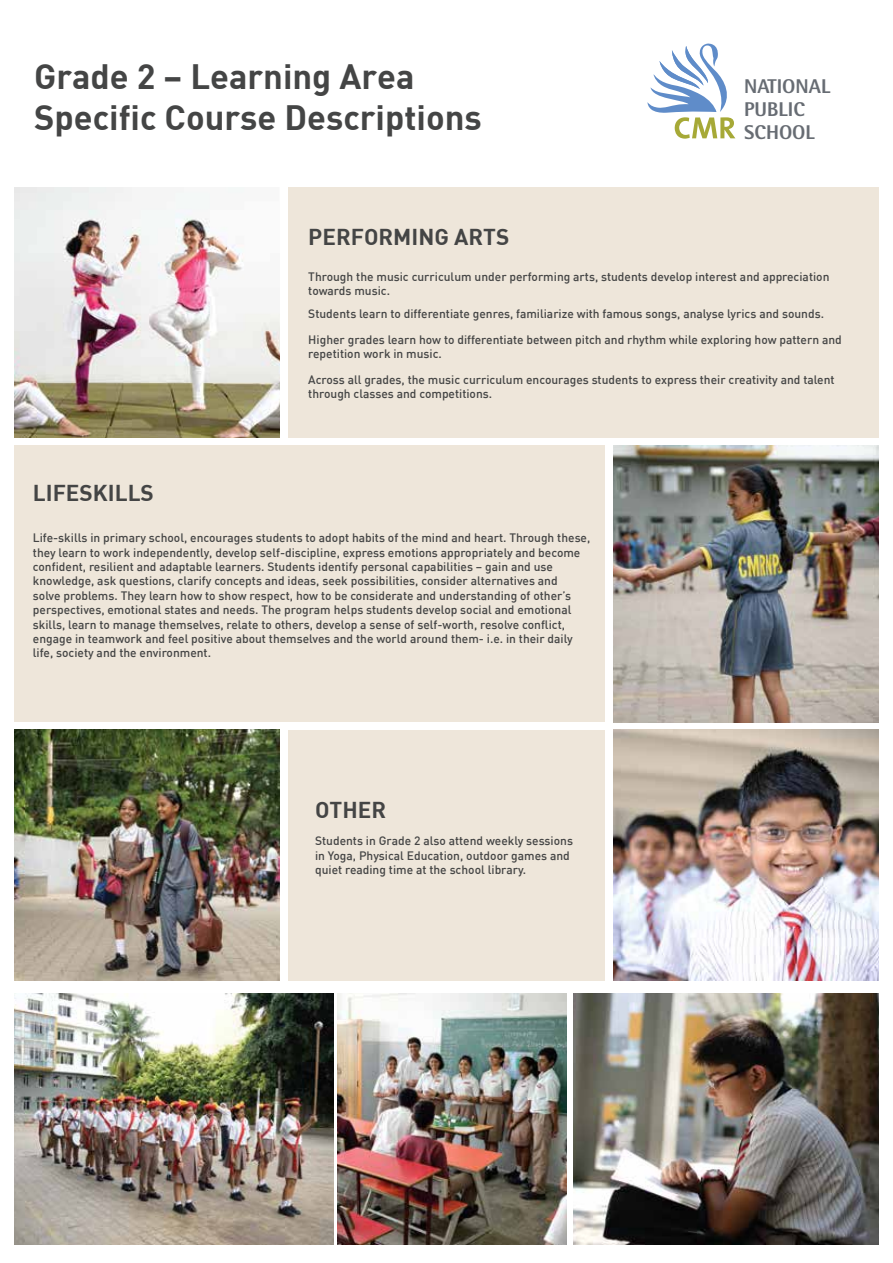
<style>
.page{position:relative;width:893px;height:1263px;background:#fff}
.page>*{position:absolute;margin:0;border:0;box-sizing:border-box;transform-origin:0 0}
.t1{font:34.5px/41.4px "DIN Bold";color:#444545}
.t2{font:22.5px "DIN Bold";color:#444545}
.t3{font:800 19.95px/22.8px "Rotis Semi Sans Std";color:#676c73}
.t4{font:500 12px/14.4px "DIN";color:#444545}
</style>
<div class="page">
<div style="left:15px;top:446px;width:590px;height:276px;background:#eee6da"></div>
<img style="left:15px;top:188px;width:265px;height:250px">
<div style="left:288px;top:188px;width:590px;height:250px;background:#eee6da"></div>
<img style="left:15px;top:730px;width:265px;height:250px">
<div style="left:288px;top:730px;width:317px;height:250px;background:#eee6da"></div>
<img style="left:613px;top:446px;width:265px;height:276px">
<img style="left:613px;top:730px;width:265px;height:250px">
<svg style="left:647px;top:43px;width:88px;height:96px"></svg>
<img style="left:15px;top:993px;width:318px;height:251px">
<img style="left:573px;top:993px;width:305px;height:251px">
<img style="left:338px;top:993px;width:229px;height:251px">
<h1 class="t1" style="left:34px;top:54px;width:449px">Grade 2 – Learning Area<br>Specific Course Descriptions</h1>
<h2 class="t2" style="left:308px;top:222px;width:203px">PERFORMING ARTS</h2>
<h3 class="t3" style="left:744px;top:75px;width:88px">NATIONAL<br>PUBLIC<br>SCHOOL</h3>
<h2 class="t2" style="left:33px;top:478px;width:122px">LIFESKILLS</h2>
<p class="t4" style="left:308px;top:269px;width:523px">Through the music curriculum under performing arts, students develop interest and appreciation towards music.</p>
<p class="t4" style="left:308px;top:300px;width:535px;line-height:25.8px">Students learn to differentiate genres, familiarize with famous songs, analyse lyrics and sounds.<br>Higher grades learn how to differentiate between pitch and rhythm while exploring how pattern and</p>
<p class="t4" style="left:308px;top:341px;width:528px;line-height:25.8px">repetition work in music.<br>Across all grades, the music curriculum encourages students to express their creativity and talent</p>
<p class="t4" style="left:308px;top:386px;width:185px">through classes and competitions.</p>
<p class="t4" style="left:33px;top:530px;width:559px">Life-skills in primary school, encourages students to adopt habits of the mind and heart. Through these, they learn to work independently, develop self-discipline, express emotions appropriately and become confident, resilient and adaptable learners. Students identify personal capabilities – gain and use knowledge, ask questions, clarify concepts and ideas, seek possibilities, consider alternatives and<br>solve problems. They learn how to show respect, how to be considerate and understanding of other’s perspectives, emotional states and needs. The program helps students develop social and emotional skills, learn to manage themselves, relate to others, develop a sense of self-worth, resolve conflict, engage in teamwork and feel positive about themselves and the world around them- i.e. in their daily life, society and the environment.</p>
<h2 class="t2" style="left:315px;top:795px;width:73px">OTHER</h2>
<p class="t4" style="left:315px;top:833px;width:259px">Students in Grade 2 also attend weekly sessions in Yoga, Physical Education, outdoor games and quiet reading time at the school library.</p>
</div>
